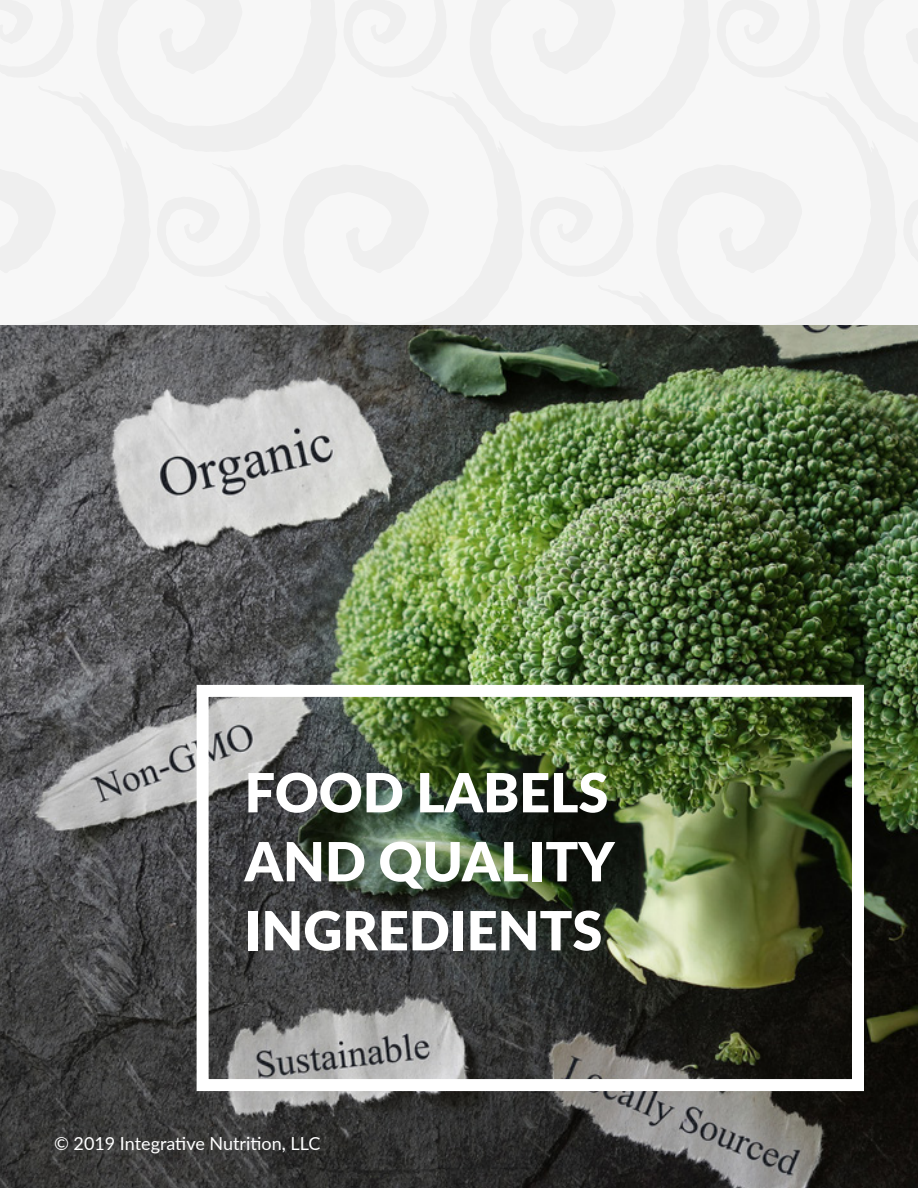
<style>
.page{position:relative;width:918px;height:1188px;background:#fff}
.page>*{position:absolute;margin:0;border:0;box-sizing:border-box;transform-origin:0 0}
.Cover_-_Title{font:900 54px/69px "Lato";color:#fff;text-align:justify}
.copyright_-_cover{font:18px "Lato";color:#fff}
.t1{font:300 18px "Lato";color:#fff}
</style>
<div class="page">
<div style="left:0;top:0;width:918px;height:326px;background:#f7f7f7"></div>
<img style="left:0;top:326px;width:918px;height:862px">
<div style="left:197px;top:685px;width:667px;height:406px;border:12px solid #fff"></div>
<p class="Cover_-_Title" style="left:245px;top:756px;width:371px">FOOD LABELS AND QUALITY INGREDIENTS</p>
<p class="copyright_-_cover" style="left:54px;top:1130px;width:268px">© 2019 Integrative Nutrition, LLC</p>
<p class="t1" style="left:58px;top:1131px;width:215px">© Integrative Nutrition, Inc.</p>
</div>
